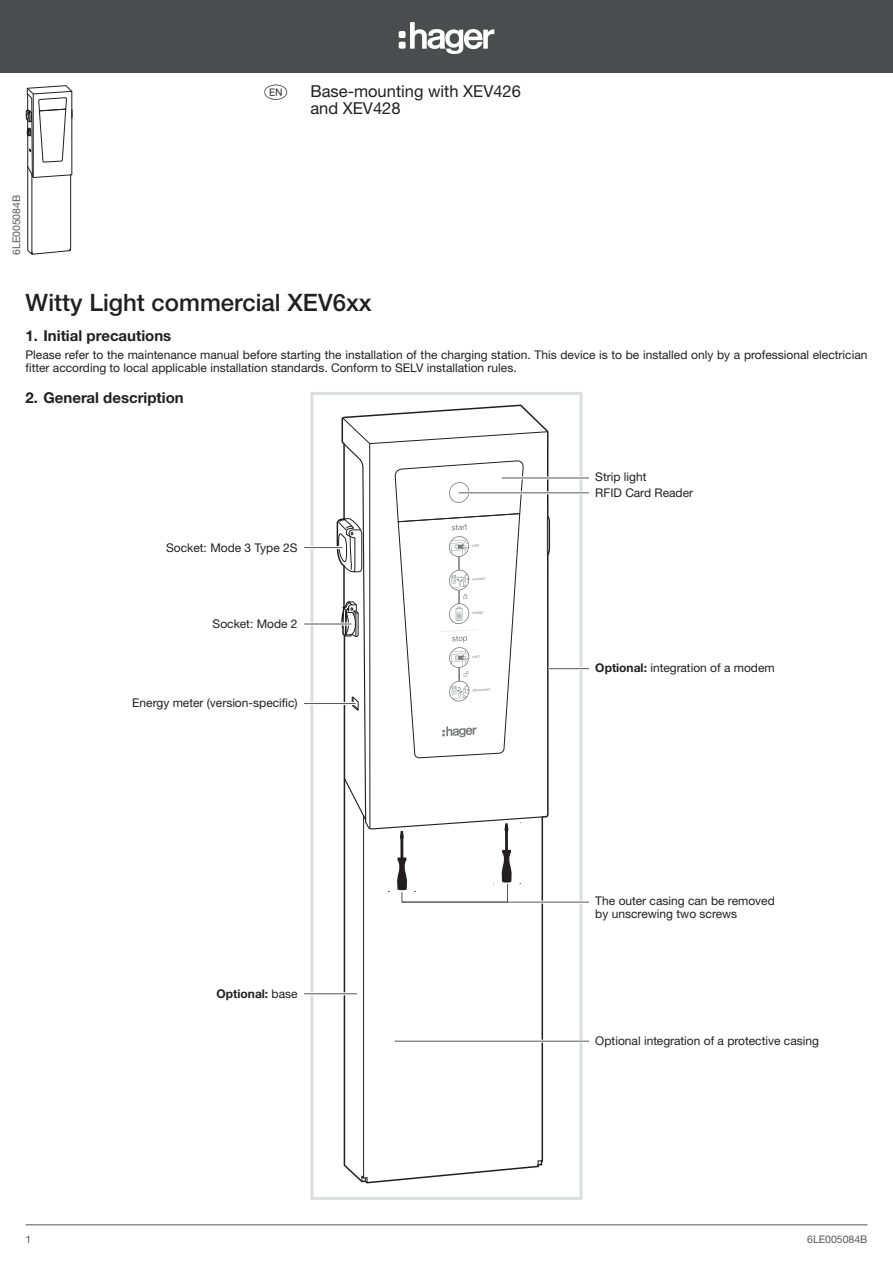
<style>
.page{position:relative;width:893px;height:1263px;background:#fff}
.page>*{position:absolute;margin:0;border:0;box-sizing:border-box;transform-origin:0 0}
.t1{font:500 24px "Helvetica Neue LTW1 G";color:#231f20}
.t2{font:16.5px/17.2px "Helvetica Neue LTW1 G";color:#231f20}
.t3{font:16.5px "Hager Langues";color:#231f20}
.t4{font:700 15px "Helvetica Neue LTW1 G";color:#231f20}
.t5{font:12px/12.8px "Helvetica Neue LTW1 G";color:#231f20}
.t6{font:700 12px "Helvetica Neue LTW1 G";color:#231f20}
.t7{font:10.5px "Helvetica Neue LTW1 G";color:#57585a}
.s1{font-weight:400}
.s2{font-weight:700}
</style>
<div class="page">
<svg style="left:310px;top:392px;width:273px;height:808px"></svg>
<hr style="left:304px;top:546px;width:38px;height:3px;background:#fff">
<hr style="left:304px;top:622px;width:47px;height:3px;background:#fff">
<hr style="left:304px;top:702px;width:51px;height:3px;background:#fff">
<hr style="left:304px;top:992px;width:53px;height:3px;background:#fff">
<hr style="left:26px;top:1224px;width:841px;height:1px;background:#57585a">
<div style="left:0;top:0;width:893px;height:72px;background:#4b4c4d"></div>
<svg style="left:399px;top:22px;width:95px;height:32px"></svg>
<svg style="left:26px;top:85px;width:47px;height:170px"></svg>
<hr style="left:304px;top:547px;width:38px;height:1px;background:#57585a">
<hr style="left:304px;top:624px;width:47px;height:1px;background:#57585a">
<hr style="left:304px;top:703px;width:51px;height:1px;background:#57585a">
<hr style="left:304px;top:993px;width:53px;height:1px;background:#57585a">
<svg style="left:338px;top:417px;width:251px;height:766px"></svg>
<p class="t7" style="left:10px;top:255px;width:62px;rotate:-90deg">6LE005084B</p>
<h2 class="t3" style="left:264px;top:85px;width:26px">z</h2>
<h2 class="t2" style="left:310px;top:82px;width:212px">Base-mounting with XEV426 and XEV428</h2>
<h1 class="t1" style="left:26px;top:288px;width:348px">Witty Light commercial XEV6xx</h1>
<p class="t4" style="left:26px;top:326px;width:147px">1. Initial precautions</p>
<p class="t5" style="left:26px;top:348px;width:843px">Please refer to the maintenance manual before starting the installation of the charging station. This device is to be installed only by a professional electrician fitter according to local applicable installation standards. Conform to SELV installation rules.</p>
<p class="t4" style="left:26px;top:388px;width:160px">2. General description</p>
<p class="t5" style="left:166px;top:541px;width:133px">Socket: Mode 3 Type 2S</p>
<p class="t5" style="left:213px;top:617px;width:87px">Socket: Mode 2</p>
<p class="t5" style="left:132px;top:696px;width:167px">Energy meter (version-specific)</p>
<p class="t7" style="left:26px;top:1232px;width:7px">1</p>
<p class="t6" style="left:217px;top:986px;width:83px">Optional: <span class="s1">base</span></p>
<p class="t5" style="left:595px;top:469px;width:99px;line-height:15.5px">Strip light<br>RFID Card Reader</p>
<p class="t5" style="left:595px;top:661px;width:181px"><span class="s2">Optional:</span> integration of a modem</p>
<p class="t5" style="left:595px;top:895px;width:181px">The outer casing can be removed by unscrewing two screws</p>
<p class="t5" style="left:595px;top:1034px;width:225px">Optional integration of a protective casing</p>
<p class="t7" style="left:807px;top:1232px;width:62px">6LE005084B</p>
</div>
